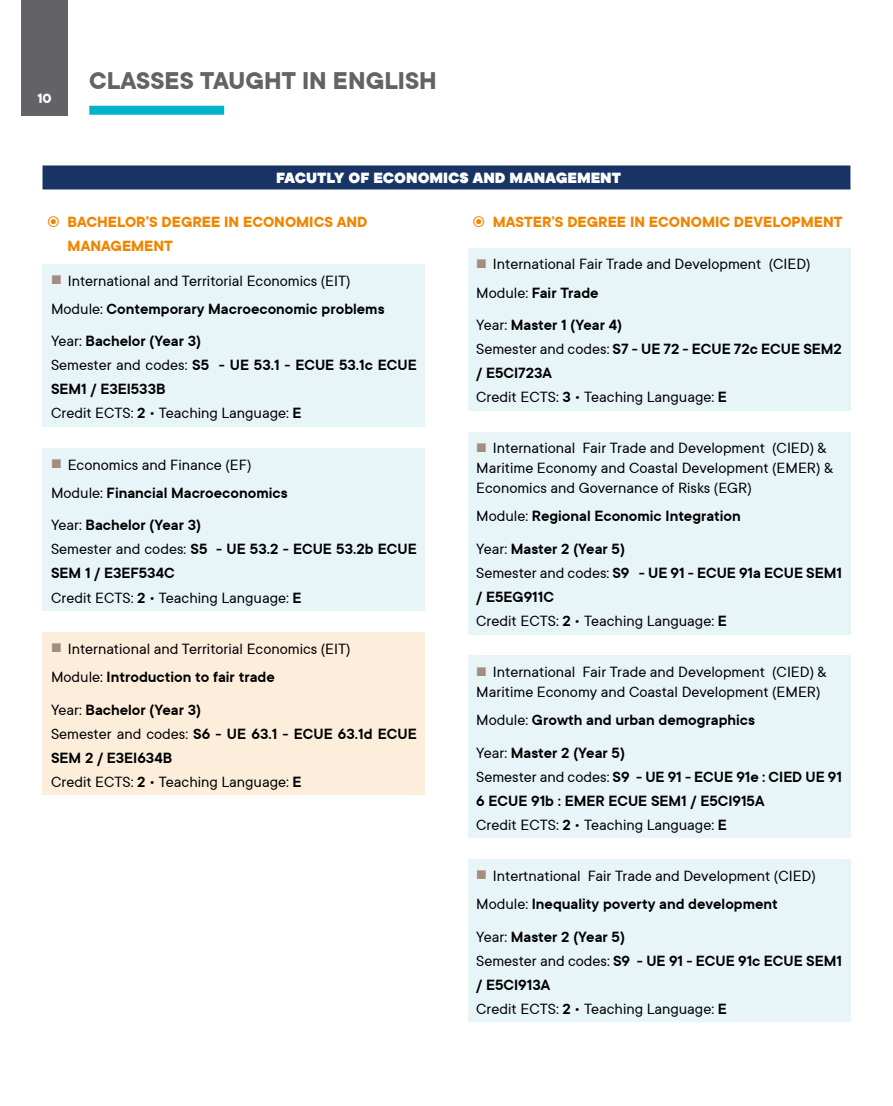
<style>
.page{position:relative;width:893px;height:1106px;background:#fff}
.page>*{position:absolute;margin:0;border:0;box-sizing:border-box;transform-origin:0 0}
.t1{font:700 27px "TT Commons Classic";color:#636267}
.t2{font:16.5px/24px "TT Commons Classic";color:#000}
.t3{font:600 16.5px/24px "TT Commons Classic";color:#000}
.t4{font:700 16.5px/24px "TT Commons Classic";color:#f08600}
.t5{font:900 16.5px "TT Commons Classic";color:#fff}
.t6{font:700 15px "TT Commons Classic";color:#fff}
.s1{font-weight:600}
.s2{font-weight:400}
</style>
<div class="page">
<div style="left:89px;top:106px;width:135px;height:9px;background:#00b5ca"></div>
<div style="left:43px;top:165px;width:807px;height:24px;background:#183465"></div>
<div style="left:43px;top:264px;width:382px;height:163px;background:#e8f5f8"></div>
<div style="left:43px;top:448px;width:382px;height:163px;background:#e8f5f8"></div>
<div style="left:43px;top:632px;width:382px;height:163px;background:#fdeedc"></div>
<div style="left:468px;top:248px;width:382px;height:163px;background:#e8f5f8"></div>
<div style="left:468px;top:432px;width:382px;height:202px;background:#e8f5f8"></div>
<div style="left:468px;top:655px;width:382px;height:183px;background:#e8f5f8"></div>
<div style="left:468px;top:859px;width:382px;height:163px;background:#e8f5f8"></div>
<div style="left:21px;top:0;width:47px;height:116px;background:#636267"></div>
<p class="t6" style="left:37px;top:89px;width:16px">10</p>
<h1 class="t1" style="left:89px;top:63px;width:349px">CLASSES TAUGHT IN ENGLISH</h1>
<p class="t5" style="left:276px;top:166px;width:346px">FACUTLY OF ECONOMICS AND MANAGEMENT</p>
<p class="t4" style="left:68px;top:209px;width:301px">BACHELOR’S DEGREE IN ECONOMICS AND<br>MANAGEMENT</p>
<p class="t4" style="left:493px;top:209px;width:351px">MASTER’S DEGREE IN ECONOMIC DEVELOPMENT</p>
<p class="t2" style="left:51px;top:266px;width:335px;line-height:28.2px;text-indent:17px">International and Territorial Economics (EIT)<br>Module: <span class="s1">Contemporary Macroeconomic problems</span></p>
<p class="t3" style="left:51px;top:329px;width:367px"><span class="s2">Year:</span> Bachelor (Year 3)<br><span class="s2">Semester and codes:</span> S5 - UE 53.1 - ECUE 53.1c ECUE<br>SEM1 / E3EI533B<br><span class="s2">Credit ECTS:</span> 2 <span class="s2">• Teaching Language:</span> E</p>
<p class="t2" style="left:51px;top:450px;width:238px;line-height:28.2px;text-indent:17px">Economics and Finance (EF)<br>Module: <span class="s1">Financial Macroeconomics</span></p>
<p class="t3" style="left:51px;top:513px;width:367px"><span class="s2">Year:</span> Bachelor (Year 3)<br><span class="s2">Semester and codes:</span> S5 - UE 53.2 - ECUE 53.2b ECUE<br>SEM 1 / E3EF534C<br><span class="s2">Credit ECTS:</span> 2 <span class="s2">• Teaching Language:</span> E</p>
<p class="t2" style="left:51px;top:634px;width:301px;line-height:28.2px;text-indent:17px">International and Territorial Economics (EIT)<br>Module: <span class="s1">Introduction to fair trade</span></p>
<p class="t3" style="left:51px;top:697px;width:367px"><span class="s2">Year:</span> Bachelor (Year 3)<br><span class="s2">Semester and codes:</span> S6 - UE 63.1 - ECUE 63.1d ECUE<br>SEM 2 / E3EI634B<br><span class="s2">Credit ECTS:</span> 2 <span class="s2">• Teaching Language:</span> E</p>
<p class="t2" style="left:476px;top:250px;width:336px;line-height:28.2px;text-indent:17px">International Fair Trade and Development (CIED)<br>Module: <span class="s1">Fair Trade</span></p>
<p class="t2" style="left:476px;top:312px;width:367px">Year: <span class="s1">Master 1 (Year 4)<br></span>Semester and codes: <span class="s1">S7 - UE 72 - ECUE 72c ECUE SEM2 / E5CI723A<br></span>Credit ECTS: <span class="s1">3</span> • Teaching Language: <span class="s1">E</span></p>
<p class="t2" style="left:476px;top:438px;width:358px;line-height:19.8px;text-indent:17px">International Fair Trade and Development (CIED) &amp;<br>Maritime Economy and Coastal Development (EMER) &amp;<br>Economics and Governance of Risks (EGR)</p>
<p class="t3" style="left:476px;top:499px;width:266px;line-height:32.5px"><span class="s2">Module:</span> Regional Economic Integration<br><span class="s2">Year:</span> Master 2 (Year 5)</p>
<p class="t2" style="left:476px;top:560px;width:367px">Semester and codes: <span class="s1">S9 - UE 91 - ECUE 91a ECUE SEM1 / E5EG911C<br></span>Credit ECTS: <span class="s1">2</span> • Teaching Language: <span class="s1">E</span></p>
<p class="t2" style="left:476px;top:661px;width:352px;line-height:19.8px;text-indent:17px">International Fair Trade and Development (CIED) &amp;<br>Maritime Economy and Coastal Development (EMER)</p>
<p class="t3" style="left:476px;top:703px;width:280px;line-height:32.5px"><span class="s2">Module:</span> Growth and urban demographics<br><span class="s2">Year:</span> Master 2 (Year 5)</p>
<p class="t3" style="left:476px;top:764px;width:367px"><span class="s2">Semester and codes:</span> S9 - UE 91 - ECUE 91e : CIED UE 91<br>6 ECUE 91b : EMER ECUE SEM1 / E5CI915A<br><span class="s2">Credit ECTS:</span> 2 <span class="s2">• Teaching Language:</span> E</p>
<p class="t2" style="left:476px;top:861px;width:341px;line-height:28.2px;text-indent:17px">Intertnational Fair Trade and Development (CIED)<br>Module: <span class="s1">Inequality poverty and development</span></p>
<p class="t2" style="left:476px;top:924px;width:367px">Year: <span class="s1">Master 2 (Year 5)<br></span>Semester and codes: <span class="s1">S9 - UE 91 - ECUE 91c ECUE SEM1 / E5CI913A<br></span>Credit ECTS: <span class="s1">2</span> • Teaching Language: <span class="s1">E</span></p>
</div>
